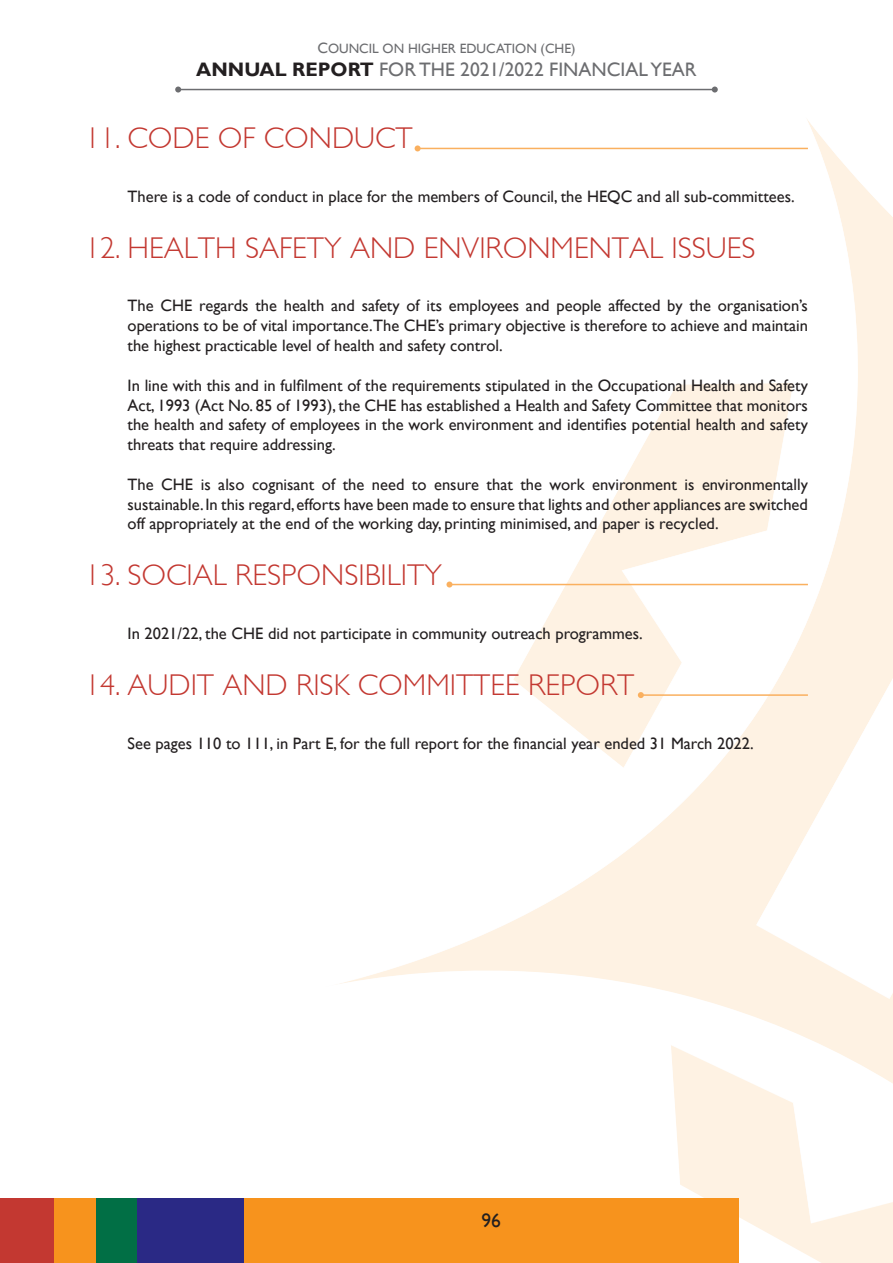
<style>
.page{position:relative;width:893px;height:1263px;background:#fff}
.page>*{position:absolute;margin:0;border:0;box-sizing:border-box;transform-origin:0 0}
._5__Heading{font:300 30px "Gill Sans";color:#c33831}
.t1{font:19.5px "Gill Sans";color:#6c6d70}
.t2{font:19.5px "Gill Sans";color:#231f20}
._10_indent_body{font:16.5px/19.8px "Gill Sans";color:#231f20;text-align:justify}
.t3{font:13.5px "Gill Sans";color:#6c6d70}
.s1{font-size:15px}
.s2{font-weight:700;color:#231f20}
</style>
<div class="page">
<div style="left:243px;top:1198px;width:496px;height:65px;background:#f7931d"></div>
<div style="left:137px;top:1198px;width:106px;height:65px;background:#2a2985"></div>
<div style="left:96px;top:1198px;width:41px;height:65px;background:#016f45"></div>
<div style="left:54px;top:1198px;width:42px;height:65px;background:#f7931d"></div>
<div style="left:0;top:1198px;width:54px;height:65px;background:#c33831"></div>
<hr style="left:178px;top:89px;width:537px;height:1px;background:#6c6d70">
<svg style="left:175px;top:87px;width:6px;height:6px"></svg>
<svg style="left:712px;top:87px;width:6px;height:6px"></svg>
<hr style="left:418px;top:148px;width:390px;height:1px;background:#fab05f">
<svg style="left:415px;top:145px;width:6px;height:6px"></svg>
<hr style="left:449px;top:584px;width:359px;height:1px;background:#fab05f">
<svg style="left:446px;top:581px;width:6px;height:6px"></svg>
<hr style="left:641px;top:694px;width:167px;height:2px;background:#fab05f">
<svg style="left:638px;top:692px;width:6px;height:6px"></svg>
<p class="t3" style="left:317px;top:40px;width:260px"><span class="s1">C</span>OUNCIL ON HIGHER EDUCATION (CHE)</p>
<p class="t1" style="left:196px;top:58px;width:502px"><span class="s2">ANNUAL REPORT</span> FOR THE 2021/2022 FINANCIAL YEAR</p>
<p class="_5__Heading" style="left:85px;top:121px;width:329px">11. CODE OF CONDUCT</p>
<p class="_10_indent_body" style="left:128px;top:186px;width:669px">There is a code of conduct in place for the members of Council, the HEQC and all sub-committees.</p>
<p class="_5__Heading" style="left:85px;top:230px;width:672px">12. HEALTH SAFETY AND ENVIRONMENTAL ISSUES</p>
<p class="_10_indent_body" style="left:128px;top:296px;width:682px">The CHE regards the health and safety of its employees and people affected by the organisation’s operations to be of vital importance.The CHE’s primary objective is therefore to achieve and maintain the highest practicable level of health and safety control.</p>
<p class="_10_indent_body" style="left:128px;top:375px;width:682px">In line with this and in fulfilment of the requirements stipulated in the Occupational Health and Safety Act, 1993 (Act No. 85 of 1993), the CHE has established a Health and Safety Committee that monitors the health and safety of employees in the work environment and identifies potential health and safety threats that require addressing.</p>
<p class="_10_indent_body" style="left:128px;top:474px;width:682px">The CHE is also cognisant of the need to ensure that the work environment is environmentally sustainable. In this regard, efforts have been made to ensure that lights and other appliances are switched off appropriately at the end of the working day, printing minimised, and paper is recycled.</p>
<p class="_5__Heading" style="left:85px;top:558px;width:358px">13. SOCIAL RESPONSIBILITY</p>
<p class="_10_indent_body" style="left:128px;top:623px;width:517px">In 2021/22, the CHE did not participate in community outreach programmes.</p>
<p class="_5__Heading" style="left:85px;top:667px;width:551px">14. AUDIT AND RISK COMMITTEE REPORT</p>
<p class="_10_indent_body" style="left:128px;top:733px;width:628px">See pages 110 to 111, in Part E, for the full report for the financial year ended 31 March 2022.</p>
<p class="t2" style="left:481px;top:1209px;width:21px">96</p>
</div>
